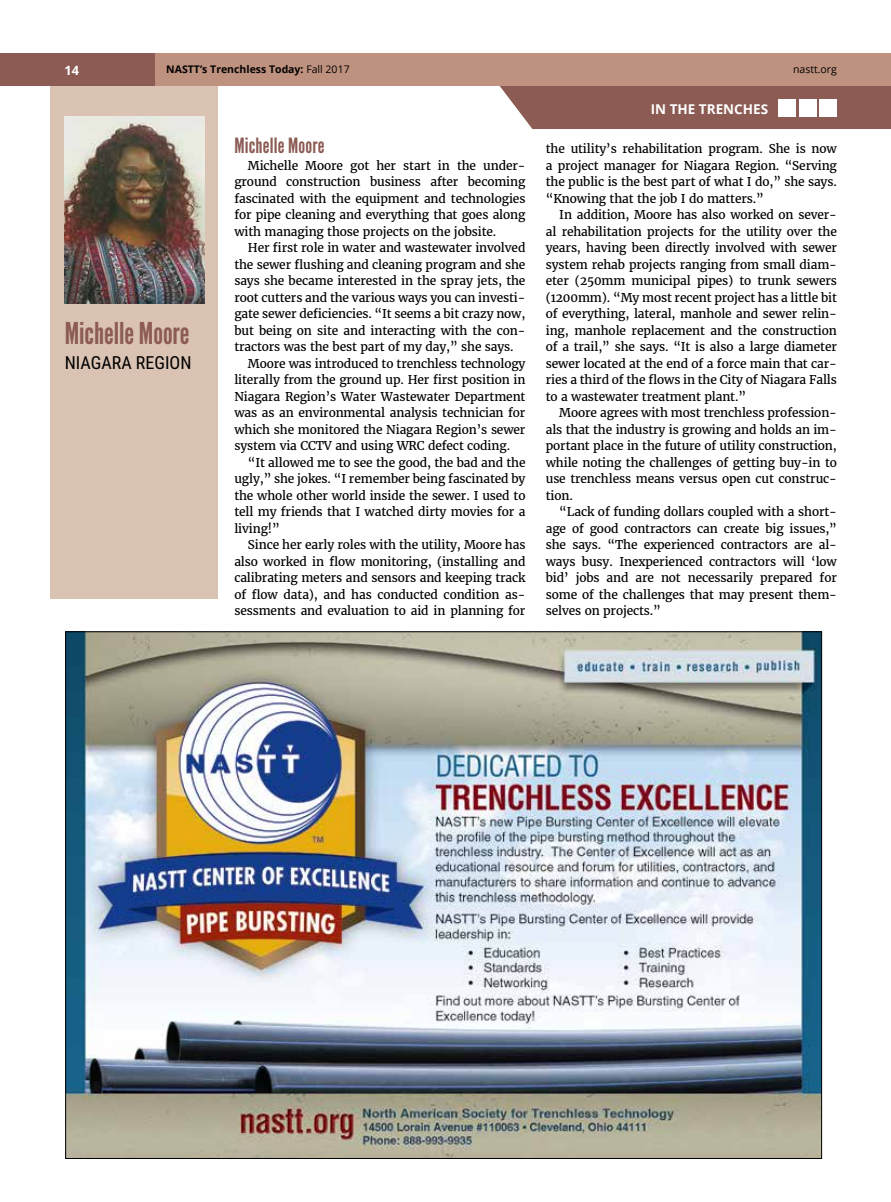
<style>
.page{position:relative;width:891px;height:1202px;background:#fff}
.page>*{position:absolute;margin:0;border:0;box-sizing:border-box;transform-origin:0 0}
.t1{font:30px "League Gothic";color:#8c5b54}
.t2{font:21px "League Gothic";letter-spacing:.01em;color:#8c5b54}
.t3{font:18px "Roboto Condensed";color:#000}
.t4{font:700 13.5px "Open Sans";color:#fff}
.t5{font:700 12.75px "Open Sans";color:#fff}
.t6{font:12px/16.5px "Merriweather";letter-spacing:-.01em;color:#000;text-align:justify}
.t7{font:700 10.5px "Open Sans";color:#000}
.t8{font:10.5px "Open Sans";color:#000}
.s1{font-weight:400}
</style>
<div class="page">
<div style="left:51px;top:70px;width:167px;height:528px;background:#dac3b3"></div>
<img style="left:65px;top:116px;width:139px;height:188px">
<div style="left:499px;top:86px;width:392px;height:43px;background:#8c5b54"></div>
<div style="left:0;top:53px;width:891px;height:33px;background:#bf927f"></div>
<div style="left:0;top:53px;width:154px;height:33px;background:#8c5b54"></div>
<div style="left:778px;top:100px;width:17px;height:17px;background:#fff"></div>
<div style="left:799px;top:100px;width:17px;height:17px;background:#fff"></div>
<div style="left:820px;top:100px;width:17px;height:17px;background:#fff"></div>
<img style="left:67px;top:633px;width:753px;height:523px">
<p class="t5" style="left:64px;top:61px;width:16px">14</p>
<p class="t7" style="left:166px;top:62px;width:185px">NASTT’s Trenchless Today: <span class="s1">Fall 2017</span></p>
<p class="t8" style="left:793px;top:62px;width:45px">nastt.org</p>
<p class="t4" style="left:651px;top:99px;width:119px">IN THE TRENCHES</p>
<h1 class="t1" style="left:65px;top:315px;width:126px">Michelle Moore</h1>
<h3 class="t3" style="left:65px;top:350px;width:128px">NIAGARA REGION</h3>
<h2 class="t2" style="left:234px;top:133px;width:92px">Michelle Moore</h2>
<p class="t6" style="left:234px;top:157px;width:293px;text-indent:14px">Michelle Moore got her start in the under&shy;ground construction business after becoming fascinated with the equipment and technologies for pipe cleaning and everything that goes along with managing those projects on the jobsite.</p>
<p class="t6" style="left:248px;top:239px;width:279px">Her first role in water and wastewater involved</p>
<p class="t6" style="left:234px;top:256px;width:293px">the sewer flushing and cleaning program and she</p>
<p class="t6" style="left:234px;top:272px;width:293px">says she became interested in the spray jets, the</p>
<p class="t6" style="left:234px;top:289px;width:293px">root cutters and the various ways you can investi-</p>
<p class="t6" style="left:234px;top:305px;width:293px">gate sewer deficiencies. “It seems a bit crazy now,</p>
<p class="t6" style="left:234px;top:322px;width:293px">but being on site and interacting with the con-</p>
<p class="t6" style="left:234px;top:338px;width:281px">tractors was the best part of my day,” she says.</p>
<p class="t6" style="left:248px;top:355px;width:279px">Moore was introduced to trenchless technology</p>
<p class="t6" style="left:234px;top:371px;width:293px">literally from the ground up. Her first position in</p>
<p class="t6" style="left:234px;top:388px;width:293px">Niagara Region’s Water Wastewater Department</p>
<p class="t6" style="left:234px;top:404px;width:293px">was as an environmental analysis technician for</p>
<p class="t6" style="left:234px;top:421px;width:293px">which she monitored the Niagara Region’s sewer</p>
<p class="t6" style="left:234px;top:437px;width:277px">system via CCTV and using WRC defect coding.</p>
<p class="t6" style="left:248px;top:454px;width:279px">“It allowed me to see the good, the bad and the</p>
<p class="t6" style="left:234px;top:470px;width:293px">ugly,” she jokes. “I remember being fascinated by</p>
<p class="t6" style="left:234px;top:487px;width:293px">the whole other world inside the sewer. I used to</p>
<p class="t6" style="left:234px;top:503px;width:293px">tell my friends that I watched dirty movies for a</p>
<p class="t6" style="left:234px;top:520px;width:47px">living!”</p>
<p class="t6" style="left:248px;top:536px;width:279px">Since her early roles with the utility, Moore has</p>
<p class="t6" style="left:234px;top:553px;width:293px">also worked in flow monitoring, (installing and</p>
<p class="t6" style="left:234px;top:569px;width:293px">calibrating meters and sensors and keeping track</p>
<p class="t6" style="left:234px;top:586px;width:293px">of flow data), and has conducted condition as-</p>
<p class="t6" style="left:234px;top:602px;width:293px">sessments and evaluation to aid in planning for</p>
<p class="t6" style="left:546px;top:140px;width:293px">the utility’s rehabilitation program. She is now a project manager for Niagara Region. “Serving the public is the best part of what I do,” she says. “Knowing that the job I do matters.”</p>
<p class="t6" style="left:546px;top:206px;width:293px;text-indent:14px">In addition, Moore has also worked on sever&shy;al rehabilitation projects for the utility over the years, having been directly involved with sewer system rehab projects ranging from small diam&shy;eter (250mm municipal pipes) to trunk sewers (1200mm). “My most recent project has a little bit of everything, lateral, manhole and sewer relin&shy;ing, manhole replacement and the construction of a trail,” she says. “It is also a large diameter sewer located at the end of a force main that car&shy;ries a third of the flows in the City of Niagara Falls to a wastewater treatment plant.”</p>
<p class="t6" style="left:546px;top:404px;width:293px;text-indent:14px">Moore agrees with most trenchless profession&shy;als that the industry is growing and holds an im&shy;portant place in the future of utility construction, while noting the challenges of getting buy-in to use trenchless means versus open cut construc&shy;tion.</p>
<p class="t6" style="left:546px;top:503px;width:293px;text-indent:14px">“Lack of funding dollars coupled with a short&shy;age of good contractors can create big issues,” she says. “The experienced contractors are al&shy;ways busy. Inexperienced contractors will ‘low bid’ jobs and are not necessarily prepared for some of the challenges that may present them&shy;selves on projects.”</p>
</div>
